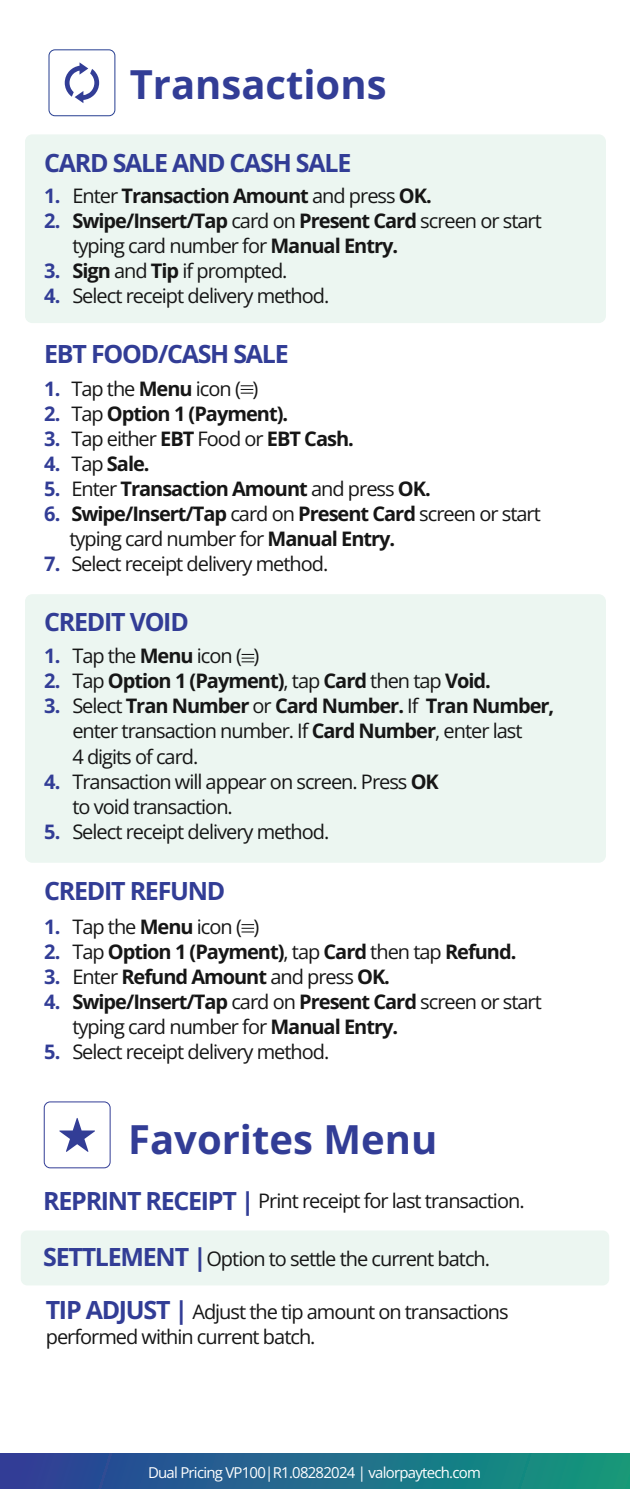
<style>
.page{position:relative;width:630px;height:1489px;background:#fff}
.page>*{position:absolute;margin:0;border:0;box-sizing:border-box;transform-origin:0 0}
.t1{font:700 40px "Open Sans";color:#323d96}
.t2{font:700 25px "Open Sans";letter-spacing:-.05em;color:#323d96}
.t3{font:20px/25px "Open Sans";letter-spacing:-.05em;color:#161616}
.t4{font:700 20px/25px "Open Sans";letter-spacing:-.05em;color:#161616}
.t5{font:15px "Open Sans";letter-spacing:-.05em;color:#fff}
.s1{color:#323d96}
.s2{font-weight:400}
.s3{font-weight:700;color:#323d96}
.s4{font-weight:700}
.s5{font-weight:700;font-size:25px;color:#323d96}
</style>
<div class="page">
<div style="left:25px;top:134px;width:581px;height:189px;background:#ecf6f1;border-radius:7px"></div>
<div style="left:25px;top:594px;width:581px;height:268px;background:#ecf6f1;border-radius:7px"></div>
<div style="left:49px;top:49px;width:66px;height:67px;border:1px solid #263e91;border-radius:6px"></div>
<svg style="left:65px;top:62px;width:34px;height:41px"></svg>
<svg style="left:241px;top:385px;width:12px;height:8px"></svg>
<svg style="left:242px;top:654px;width:12px;height:8px"></svg>
<svg style="left:242px;top:924px;width:12px;height:8px"></svg>
<div style="left:21px;top:1230px;width:588px;height:55px;background:#ecf6f1;border-radius:6px"></div>
<div style="left:0;top:1453px;width:630px;height:35px;background:linear-gradient(to right,#2f3d9a,#129a7c)"></div>
<div style="left:44px;top:1101px;width:66px;height:67px;border:1px solid #323d96;border-radius:6px"></div>
<svg style="left:59px;top:1118px;width:36px;height:33px"></svg>
<h1 class="t1" style="left:130px;top:56px;width:258px">Transactions</h1>
<p class="t2" style="left:44px;top:145px;width:309px">CARD SALE AND CASH SALE</p>
<p class="t4" style="left:44px;top:183px;width:389px"><span class="s1">1.</span> <span class="s2">Enter</span> Transaction Amount <span class="s2">and press</span> OK.</p>
<p class="t4" style="left:72px;top:208px;width:471px;text-indent:-28px"><span class="s1">2.</span> Swipe/Insert/Tap <span class="s2">card on</span> Present Card <span class="s2">screen or start typing card number for</span> Manual Entry.</p>
<p class="t3" style="left:44px;top:258px;width:245px"><span class="s3">3.</span> <span class="s4">Sign</span> and <span class="s4">Tip</span> if prompted.</p>
<p class="t3" style="left:44px;top:283px;width:287px"><span class="s3">4.</span> Select receipt delivery method.</p>
<p class="t2" style="left:44px;top:336px;width:246px">EBT FOOD/CASH SALE</p>
<p class="t3" style="left:44px;top:375px;width:216px"><span class="s3">1.</span> Tap the <span class="s4">Menu</span> icon ( )</p>
<p class="t4" style="left:44px;top:400px;width:245px"><span class="s1">2.</span> <span class="s2">Tap</span> Option 1 (Payment).</p>
<p class="t3" style="left:44px;top:425px;width:311px"><span class="s3">3.</span> Tap either <span class="s4">EBT</span> Food or <span class="s4">EBT Cash.</span></p>
<p class="t4" style="left:44px;top:450px;width:107px"><span class="s1">4.</span> <span class="s2">Tap</span> Sale.</p>
<p class="t4" style="left:44px;top:475px;width:388px"><span class="s1">5.</span> <span class="s2">Enter</span> Transaction Amount <span class="s2">and press</span> OK.</p>
<p class="t4" style="left:69px;top:500px;width:473px;text-indent:-25px"><span class="s1">6.</span> Swipe/Insert/Tap <span class="s2">card on</span> Present Card <span class="s2">screen or start typing card number for</span> Manual Entry.</p>
<p class="t3" style="left:44px;top:550px;width:286px"><span class="s3">7.</span> Select receipt delivery method.</p>
<p class="t2" style="left:44px;top:604px;width:146px">CREDIT VOID</p>
<p class="t3" style="left:44px;top:643px;width:217px"><span class="s3">1.</span> Tap the <span class="s4">Menu</span> icon ( )</p>
<p class="t4" style="left:44px;top:668px;width:448px"><span class="s1">2.</span> <span class="s2">Tap</span> Option 1 (Payment)<span class="s2">, tap</span> Card <span class="s2">then tap</span> Void.</p>
<p class="t3" style="left:72px;top:693px;width:483px;text-indent:-28px"><span class="s3">3.</span> Select <span class="s4">Tran Number</span> or <span class="s4">Card Number.</span> If <span class="s4">Tran Number, </span>enter transaction number. If <span class="s4">Card Number</span>, enter last<br>4 digits of card.</p>
<p class="t3" style="left:72px;top:768px;width:368px;text-indent:-28px"><span class="s3">4.</span> Transaction will appear on screen. Press <span class="s4">OK </span>to void transaction.</p>
<p class="t3" style="left:44px;top:818px;width:287px"><span class="s3">5.</span> Select receipt delivery method.</p>
<p class="t2" style="left:44px;top:873px;width:183px">CREDIT REFUND</p>
<p class="t3" style="left:44px;top:913px;width:217px"><span class="s3">1.</span> Tap the <span class="s4">Menu</span> icon ( )</p>
<p class="t4" style="left:44px;top:938px;width:474px"><span class="s1">2.</span> <span class="s2">Tap</span> Option 1 (Payment)<span class="s2">, tap</span> Card <span class="s2">then tap</span> Refund.</p>
<p class="t4" style="left:44px;top:963px;width:347px"><span class="s1">3.</span> <span class="s2">Enter</span> Refund Amount <span class="s2">and press</span> OK.</p>
<p class="t4" style="left:72px;top:988px;width:471px;text-indent:-28px"><span class="s1">4.</span> Swipe/Insert/Tap <span class="s2">card on</span> Present Card <span class="s2">screen or start typing card number for</span> Manual Entry.</p>
<p class="t3" style="left:44px;top:1038px;width:287px"><span class="s3">5.</span> Select receipt delivery method.</p>
<h1 class="t1" style="left:128px;top:1110px;width:311px">Favorites Menu</h1>
<p class="t3" style="left:43px;top:1187px;width:483px"><span class="s5">REPRINT RECEIPT |</span> Print receipt for last transaction.</p>
<p class="t3" style="left:43px;top:1246px;width:448px"><span class="s5">SETTLEMENT |</span>Option to settle the current batch.</p>
<p class="t3" style="left:46px;top:1298px;width:465px"><span class="s5">TIP ADJUST |</span> Adjust the tip amount on transactions performed within current batch.</p>
<p class="t5" style="left:148px;top:1461px;width:334px">Dual Pricing VP100|R1.08282024 | valorpaytech.com</p>
</div>
